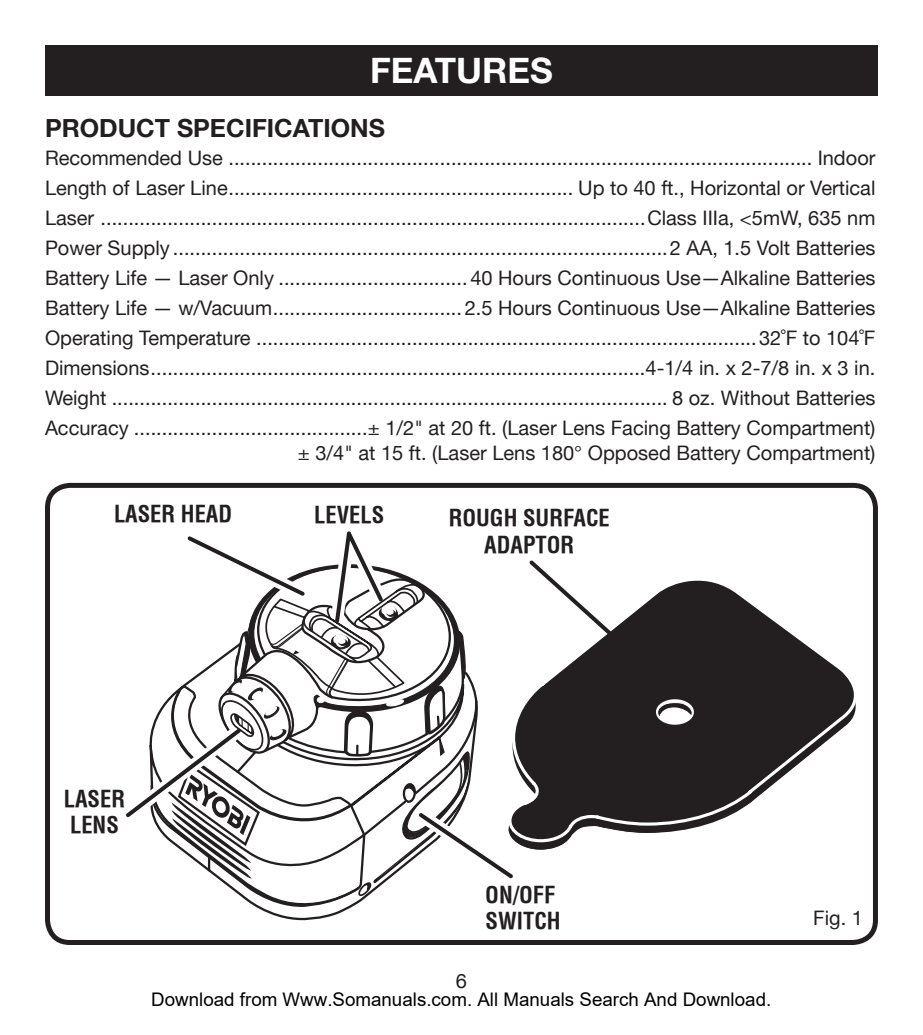
<style>
.page{position:relative;width:923px;height:1035px;background:#fff}
.page>*{position:absolute;margin:0;border:0;box-sizing:border-box;transform-origin:0 0}
.HEADING{font:700 35px "Helvetica Neue";color:#fff}
.Heading_2{font:700 25px "Helvetica Neue";color:#231f20}
.callout{font:700 condensed 22.5px/26.2px "Helvetica";color:#231f20;text-align:center}
.Body_text{font:20px "Helvetica Neue";color:#231f20}
.t1{font:18.75px "Arial";color:#000}
</style>
<div class="page">
<div style="left:45px;top:45px;width:833px;height:51px;background:#231f20"></div>
<svg style="left:45px;top:482px;width:833px;height:460px"></svg>
<svg style="left:147px;top:907px;width:331px;height:14px"></svg>
<svg style="left:754px;top:578px;width:102px;height:266px"></svg>
<svg style="left:115px;top:528px;width:639px;height:379px"></svg>
<p class="HEADING" style="left:370px;top:49px;width:184px">FEATURES</p>
<p class="Heading_2" style="left:45px;top:113px;width:341px">PRODUCT SPECIFICATIONS</p>
<p class="Body_text" style="left:45px;top:146px;width:832px">Recommended Use ......................................................................................................... Indoor</p>
<p class="Body_text" style="left:45px;top:176px;width:831px">Length of Laser Line.............................................................. Up to 40 ft., Horizontal or Vertical</p>
<p class="Body_text" style="left:45px;top:206px;width:831px">Laser ..................................................................................................Class IIIa, &lt;5mW, 635 nm</p>
<p class="Body_text" style="left:45px;top:236px;width:831px">Power Supply .........................................................................................2 AA, 1.5 Volt Batteries</p>
<p class="Body_text" style="left:45px;top:266px;width:831px">Battery Life — Laser Only ..................................40 Hours Continuous Use—Alkaline Batteries</p>
<p class="Body_text" style="left:45px;top:296px;width:831px">Battery Life — w/Vacuum..................................2.5 Hours Continuous Use—Alkaline Batteries</p>
<p class="Body_text" style="left:45px;top:326px;width:832px">Operating Temperature ..........................................................................................32˚F to 104˚F</p>
<p class="Body_text" style="left:45px;top:356px;width:831px">Dimensions.........................................................................................4-1/4 in. x 2-7/8 in. x 3 in.</p>
<p class="Body_text" style="left:45px;top:386px;width:832px">Weight .................................................................................................... 8 oz. Without Batteries</p>
<p class="Body_text" style="left:45px;top:416px;width:832px">Accuracy ..........................................± 1/2" at 20 ft. (Laser Lens Facing Battery Compartment)</p>
<p class="Body_text" style="left:298px;top:441px;width:579px">± 3/4" at 15 ft. (Laser Lens 180° Opposed Battery Compartment)</p>
<p class="callout" style="left:114px;top:501px;width:120px">LASER HEAD</p>
<p class="callout" style="left:448px;top:505px;width:163px">ROUGH SURFACE<br>ADAPTOR</p>
<p class="callout" style="left:314px;top:502px;width:72px">LEVELS</p>
<p class="callout" style="left:64px;top:785px;width:63px">LASER</p>
<p class="callout" style="left:70px;top:812px;width:50px">LENS</p>
<p class="Body_text" style="left:456px;top:969px;width:13px">6</p>
<p class="callout" style="left:485px;top:882px;width:71px">ON/OFF</p>
<p class="callout" style="left:485px;top:908px;width:77px">SWITCH</p>
<p class="t1" style="left:151px;top:989px;width:621px">Download from Www.Somanuals.com. All Manuals Search And Download.</p>
<p class="Body_text" style="left:813px;top:906px;width:51px">Fig. 1</p>
</div>
